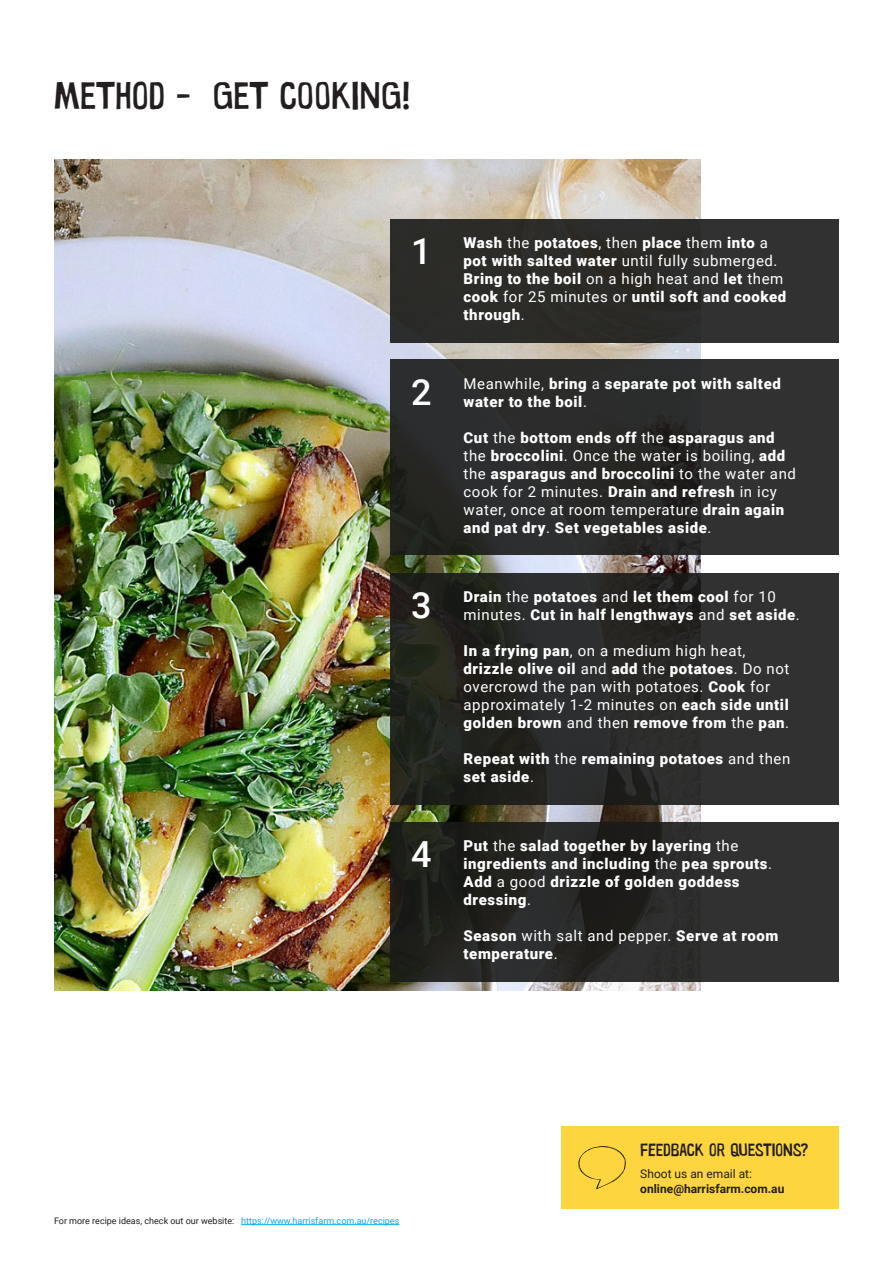
<style>
.page{position:relative;width:893px;height:1263px;background:#fff}
.page>*{position:absolute;margin:0;border:0;box-sizing:border-box;transform-origin:0 0}
.t1{font:39px "Warugaki";color:#231f20}
.t2{font:500 36px "Roboto";color:#fff}
.t3{font:18px "Warugaki";color:#231f20}
.t4{font:900 15px/18px "Roboto";letter-spacing:.04em;color:#fff}
.t5{font:15px/18px "Roboto";letter-spacing:.04em;color:#fff}
.t6{font:700 12px "Roboto";color:#231f20}
.t7{font:12px "Roboto";color:#231f20}
.t8{font:9px "Roboto";color:#231f20}
.t9{font:9px "Roboto";color:#00aeef}
.s1{font-weight:400}
.s2{font-weight:900}
</style>
<div class="page">
<div style="left:561px;top:1126px;width:278px;height:83px;background:#fcd53f"></div>
<hr style="left:241px;top:1224px;width:158px;height:1px;background:#00aeef">
<img style="left:54px;top:159px;width:646px;height:832px">
<div style="left:390px;top:219px;width:449px;height:123px;background:#2c2c29"></div>
<div style="left:390px;top:573px;width:449px;height:231px;background:linear-gradient(to right,#20211c,#323233)"></div>
<svg style="left:390px;top:360px;width:449px;height:195px;background:#2a2b2a"></svg>
<svg style="left:390px;top:822px;width:449px;height:159px;background:#272826"></svg>
<svg style="left:578px;top:1146px;width:48px;height:43px"></svg>
<p class="t1" style="left:54px;top:72px;width:358px">METHOD - GET COOKING!</p>
<p class="t2" style="left:411px;top:226px;width:22px">1</p>
<p class="t4" style="left:464px;top:233px;width:324px">Wash <span class="s1">the</span> potatoes<span class="s1">, then</span> place <span class="s1">them</span> into <span class="s1">a </span>pot with salted water <span class="s1">until fully submerged.<br></span>Bring to the boil <span class="s1">on a high heat and</span> let <span class="s1">them </span>cook <span class="s1">for 25 minutes or</span> until soft and cooked through<span class="s1">.</span></p>
<p class="t2" style="left:411px;top:367px;width:22px">2</p>
<p class="t4" style="left:464px;top:374px;width:319px"><span class="s1">Meanwhile,</span> bring <span class="s1">a</span> separate pot with salted water to the boil<span class="s1">.</span></p>
<p class="t4" style="left:464px;top:428px;width:334px">Cut <span class="s1">the</span> bottom ends off <span class="s1">the</span> asparagus and <span class="s1">the</span> broccolini<span class="s1">. Once the water is boiling,</span> add <span class="s1">the</span> asparagus and broccolini <span class="s1">to the water and cook for 2 minutes.</span> Drain and refresh <span class="s1">in icy water, once at room temperature</span> drain again and pat dry<span class="s1">.</span> Set vegetables aside<span class="s1">.</span></p>
<p class="t2" style="left:411px;top:580px;width:22px">3</p>
<p class="t2" style="left:411px;top:829px;width:22px">4</p>
<p class="t4" style="left:464px;top:587px;width:338px">Drain <span class="s1">the</span> potatoes <span class="s1">and</span> let them cool <span class="s1">for 10 minutes.</span> Cut in half lengthways <span class="s1">and</span> set aside<span class="s1">.</span></p>
<p class="t5" style="left:464px;top:641px;width:327px"><span class="s2">In a frying pan</span>, on a medium high heat, <span class="s2">drizzle olive oil</span> and <span class="s2">add</span> the <span class="s2">potatoes</span>. Do not overcrowd the pan with potatoes. <span class="s2">Cook</span> for approximately 1-2 minutes on <span class="s2">each side until golden brown</span> and then <span class="s2">remove from</span> the <span class="s2">pan</span>.</p>
<p class="t4" style="left:464px;top:749px;width:328px">Repeat with <span class="s1">the</span> remaining potatoes <span class="s1">and then </span>set aside<span class="s1">.</span></p>
<p class="t4" style="left:464px;top:836px;width:310px">Put <span class="s1">the</span> salad together by layering <span class="s1">the </span>ingredients and including <span class="s1">the</span> pea sprouts<span class="s1">.<br></span>Add <span class="s1">a good</span> drizzle of golden goddess dressing<span class="s1">.</span></p>
<p class="t4" style="left:464px;top:926px;width:316px">Season <span class="s1">with salt and pepper.</span> Serve at room temperature<span class="s1">.</span></p>
<p class="t8" style="left:54px;top:1214px;width:182px">For more recipe ideas, check out our website:</p>
<p class="t9" style="left:241px;top:1214px;width:160px">https://www.harrisfarm.com.au/recipes</p>
<p class="t3" style="left:640px;top:1139px;width:169px">FEEDBACK OR QUESTIONS?</p>
<p class="t7" style="left:640px;top:1165px;width:113px">Shoot us an email at:</p>
<p class="t6" style="left:640px;top:1180px;width:146px">online@harrisfarm.com.au</p>
</div>
